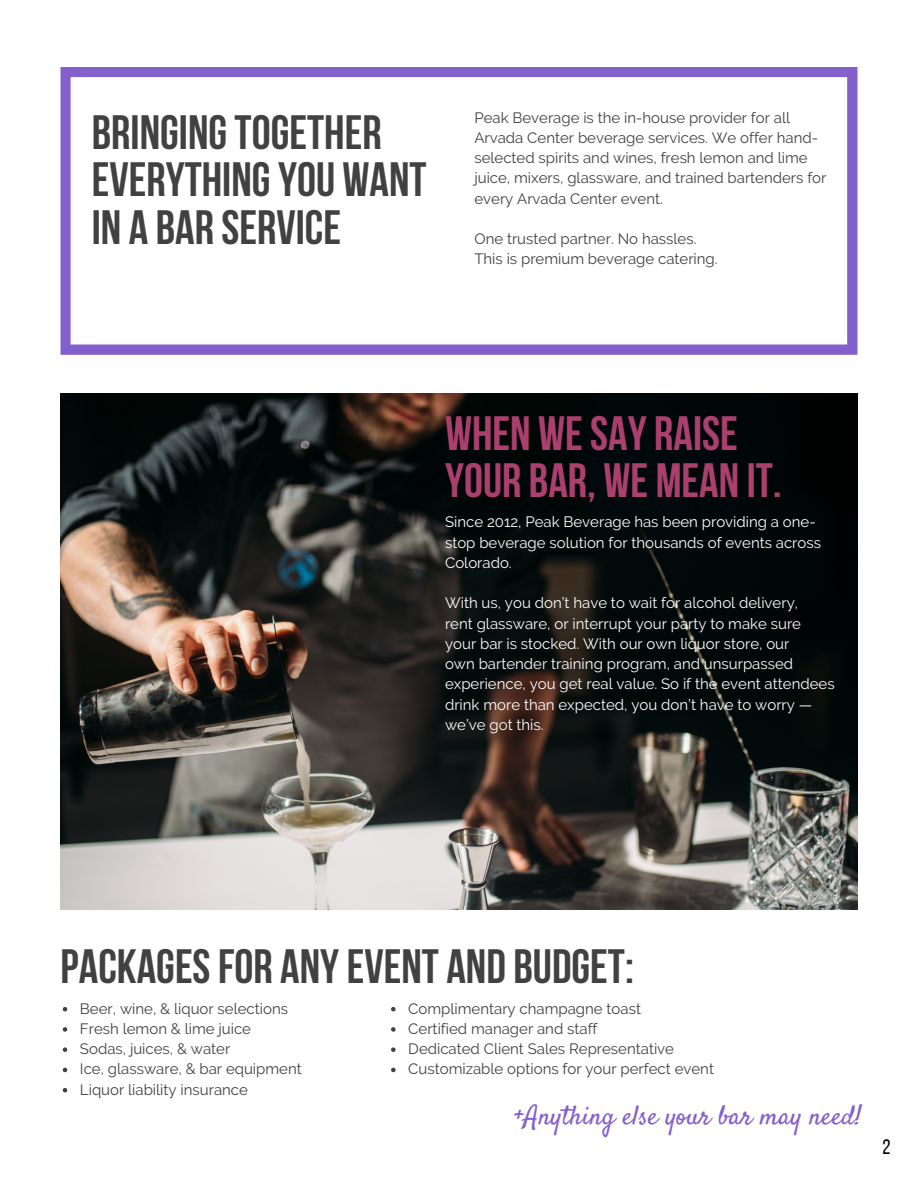
<style>
.page{position:relative;width:918px;height:1188px;background:#fff}
.page>*{position:absolute;margin:0;border:0;box-sizing:border-box;transform-origin:0 0}
.t1{font:700 48px/47.2px "Bebas Neue";color:#414141}
.t2{font:700 48px/47.2px "Bebas Neue";color:#ab3f6d}
.t3{font:27px "Satisfy";color:#8460cd}
.t4{font:21px "Bebas Neue";color:#000}
.t5{font:15px/20.2px "Raleway";color:#414141}
.t6{font:15px/20.2px "Raleway";color:#fff}
</style>
<div class="page">
<svg style="left:61px;top:67px;width:796px;height:288px"></svg>
<img style="left:61px;top:394px;width:796px;height:515px">
<svg style="left:63px;top:1007px;width:4px;height:4px"></svg>
<svg style="left:63px;top:1027px;width:4px;height:5px"></svg>
<svg style="left:63px;top:1047px;width:4px;height:5px"></svg>
<svg style="left:63px;top:1068px;width:4px;height:4px"></svg>
<svg style="left:63px;top:1088px;width:4px;height:4px"></svg>
<svg style="left:391px;top:1007px;width:5px;height:4px"></svg>
<svg style="left:391px;top:1027px;width:5px;height:5px"></svg>
<svg style="left:391px;top:1047px;width:5px;height:5px"></svg>
<svg style="left:391px;top:1068px;width:5px;height:4px"></svg>
<p class="t1" style="left:92px;top:114px;width:336px">BRINGINGTOGETHER<br>EVERYTHINGYOU WANT<br>IN A BAR SERVICE</p>
<p class="t5" style="left:474px;top:107px;width:354px">Peak Beverage is the in-house provider for all Arvada Center beverage services. We offer hand&shy;selected spirits and wines, fresh lemon and lime juice, mixers, glassware, and trained bartenders for every Arvada Center event.</p>
<p class="t5" style="left:474px;top:229px;width:224px">One trusted partner. No hassles.</p>
<h1 class="t5" style="left:474px;top:249px;width:245px">This is premium beverage catering.</h1>
<p class="t2" style="left:445px;top:414px;width:338px">WHEN WESAY RAISE<br>YOUR BAR, WE MEAN IT.</p>
<p class="t6" style="left:445px;top:512px;width:378px">Since 2012, Peak Beverage has been providing a one&shy;stop beverage solution for thousands of events across<br>Colorado.</p>
<p class="t6" style="left:445px;top:593px;width:355px">With us, you don’t have to wait for alcohol delivery,</p>
<p class="t6" style="left:445px;top:613px;width:358px">rent glassware, or interrupt your party to make sure</p>
<p class="t6" style="left:445px;top:633px;width:346px">your bar is stocked. With our own liquor store, our</p>
<p class="t6" style="left:445px;top:654px;width:391px">own bartender training program, and unsurpassed experience, you get real value. So if the event attendees drink more than expected, you don’t have to worry —</p>
<p class="t6" style="left:445px;top:714px;width:100px">we’ve got this.</p>
<h1 class="t1" style="left:61px;top:948px;width:575px">PACKAGESFOR ANYEVENT AND BUDGET:</h1>
<p class="t5" style="left:80px;top:998px;width:210px">Beer, wine, &amp; liquor selections</p>
<p class="t5" style="left:80px;top:1019px;width:173px">Fresh lemon &amp; lime juice</p>
<p class="t5" style="left:80px;top:1039px;width:152px">Sodas, juices, &amp; water</p>
<p class="t5" style="left:80px;top:1059px;width:223px">Ice, glassware, &amp; bar equipment</p>
<p class="t5" style="left:80px;top:1079px;width:169px">Liquor liability insurance</p>
<p class="t3" style="left:514px;top:1099px;width:349px">+Anything else your bar may need!</p>
<p class="t5" style="left:408px;top:998px;width:234px">Complimentary champagne toast</p>
<p class="t5" style="left:408px;top:1019px;width:191px">Certified manager and staff</p>
<p class="t5" style="left:408px;top:1039px;width:267px">Dedicated Client Sales Representative</p>
<h2 class="t5" style="left:408px;top:1059px;width:307px">Customizable options for your perfect event</h2>
<p class="t4" style="left:882px;top:1138px;width:10px">2</p>
</div>
